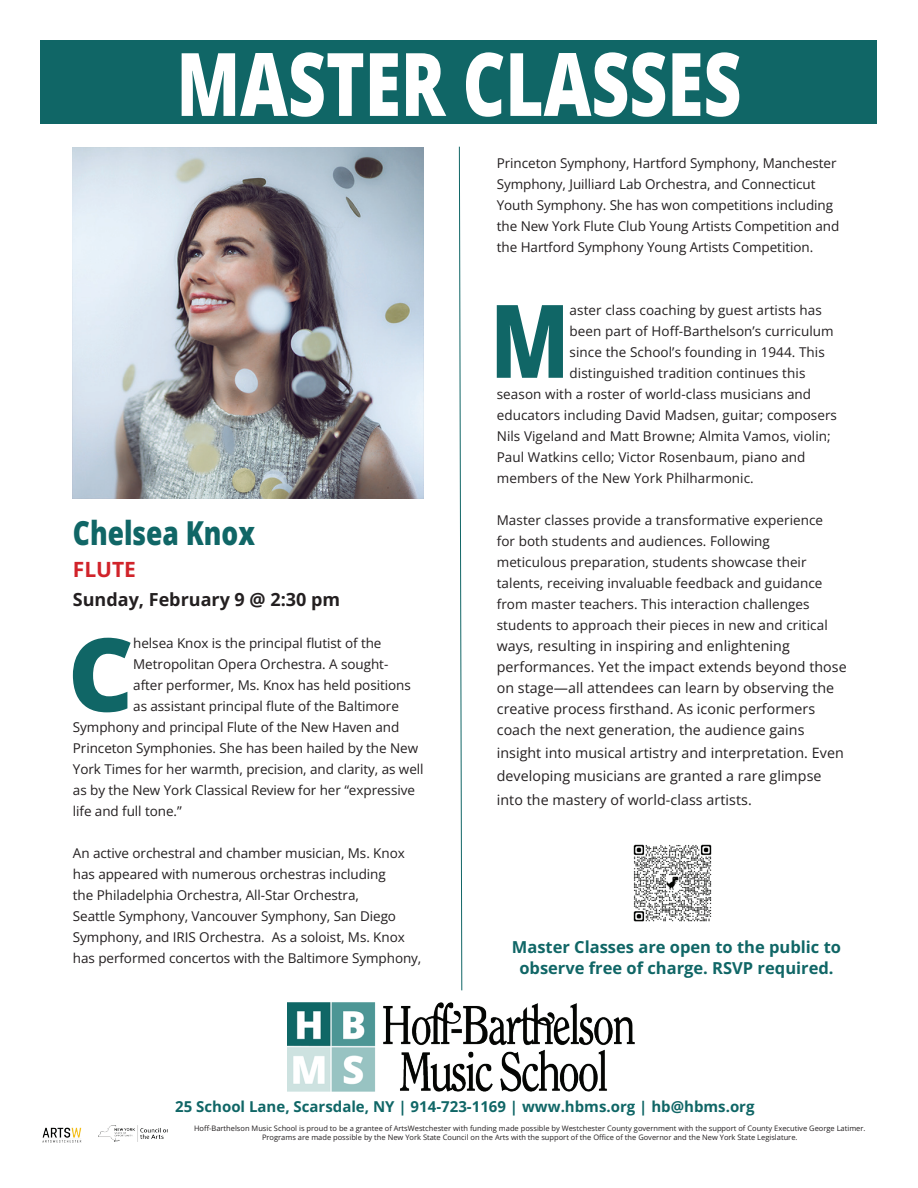
<style>
.page{position:relative;width:918px;height:1188px;background:#fff}
.page>*{position:absolute;margin:0;border:0;box-sizing:border-box;transform-origin:0 0}
.t1{font:800 101.7px "Open Sans";color:#106666}
.t2{font:800 101.7px "Open Sans";color:#106666;scale:.8 1}
.t3{font:800 87.75px "Open Sans";color:#fff;scale:.75 1}
.t4{font:800 33px "Open Sans";color:#106666;scale:.8 1}
.t5{font:700 21px "Open Sans";color:#d1232a}
.t6{font:700 18px "Open Sans";color:#231f20}
.t7{font:700 16.5px/21px "Open Sans";color:#106666;text-align:center}
.t8{font:700 15px "Open Sans";color:#106666}
.t9{font:14.25px/21px "Open Sans";letter-spacing:.005em;color:#231f20}
.t10{font:13.5px/21px "Open Sans";letter-spacing:-.005em;color:#231f20}
.t11{font:7.5px/9px "Open Sans";color:#231f20;text-align:center}
</style>
<div class="page">
<img style="left:73px;top:147px;width:351px;height:351px">
<svg style="left:459px;top:146px;width:4px;height:845px"></svg>
<div style="left:40px;top:40px;width:838px;height:84px;background:#106666"></div>
<img style="left:288px;top:1003px;width:346px;height:88px">
<img style="left:42px;top:1127px;width:40px;height:16px">
<img style="left:99px;top:1125px;width:69px;height:17px">
<img style="left:633px;top:844px;width:79px;height:78px">
<h2 class="t3" style="left:177px;top:17px;width:755px">MASTER CLASSES</h2>
<h3 class="t4" style="left:73px;top:508px;width:229px">Chelsea Knox</h3>
<h3 class="t5" style="left:73px;top:555px;width:65px">FLUTE</h3>
<h3 class="t6" style="left:73px;top:587px;width:269px">Sunday, February 9 @ 2:30 pm</h3>
<h1 class="t1" style="left:68px;top:597px;width:68px">C</h1>
<p class="t10" style="left:133px;top:633px;width:250px">helsea Knox is the principal flutist of the</p>
<p class="t10" style="left:133px;top:654px;width:257px">Metropolitan Opera Orchestra. A sought-</p>
<p class="t10" style="left:133px;top:675px;width:279px">after performer, Ms. Knox has held positions</p>
<p class="t10" style="left:133px;top:696px;width:267px">as assistant principal flute of the Baltimore</p>
<p class="t10" style="left:73px;top:717px;width:328px">Symphony and principal Flute of the New Haven and</p>
<p class="t10" style="left:73px;top:738px;width:347px">Princeton Symphonies. She has been hailed by the New</p>
<p class="t10" style="left:73px;top:759px;width:352px">York Times for her warmth, precision, and clarity, as well</p>
<p class="t10" style="left:73px;top:780px;width:344px">as by the New York Classical Review for her “expressive</p>
<p class="t10" style="left:73px;top:801px;width:110px">life and full tone.”</p>
<p class="t10" style="left:73px;top:843px;width:350px">An active orchestral and chamber musician, Ms. Knox has appeared with numerous orchestras including<br>the Philadelphia Orchestra, All-Star Orchestra,<br>Seattle Symphony, Vancouver Symphony, San Diego Symphony, and IRIS Orchestra. As a soloist, Ms. Knox has performed concertos with the Baltimore Symphony,</p>
<p class="t10" style="left:497px;top:152px;width:344px">Princeton Symphony, Hartford Symphony, Manchester Symphony, Juilliard Lab Orchestra, and Connecticut Youth Symphony. She has won competitions including the New York Flute Club Young Artists Competition and the Hartford Symphony Young Artists Competition.</p>
<h1 class="t2" style="left:491px;top:263px;width:100px">M</h1>
<p class="t10" style="left:570px;top:299px;width:254px">aster class coaching by guest artists has</p>
<p class="t10" style="left:570px;top:320px;width:266px">been part of Hoff-Barthelson’s curriculum</p>
<p class="t10" style="left:570px;top:341px;width:257px">since the School’s founding in 1944. This</p>
<p class="t10" style="left:570px;top:362px;width:237px">distinguished tradition continues this</p>
<p class="t10" style="left:497px;top:383px;width:316px">season with a roster of world-class musicians and</p>
<p class="t10" style="left:497px;top:404px;width:342px">educators including David Madsen, guitar; composers</p>
<p class="t10" style="left:497px;top:425px;width:335px">Nils Vigeland and Matt Browne; Almita Vamos, violin;</p>
<p class="t10" style="left:497px;top:446px;width:310px">Paul Watkins cello; Victor Rosenbaum, piano and</p>
<p class="t10" style="left:497px;top:467px;width:259px">members of the New York Philharmonic.</p>
<p class="t10" style="left:497px;top:509px;width:332px">Master classes provide a transformative experience for both students and audiences. Following meticulous preparation, students showcase their talents, receiving invaluable feedback and guidance from master teachers. This interaction challenges students to approach their pieces in new and critical</p>
<p class="t9" style="left:497px;top:635px;width:351px">ways, resulting in inspiring and enlightening performances. Yet the impact extends beyond those on stage—all attendees can learn by observing the creative process firsthand. As iconic performers coach the next generation, the audience gains</p>
<p class="t9" style="left:497px;top:741px;width:349px;line-height:23.2px">insight into musical artistry and interpretation. Even developing musicians are granted a rare glimpse into the mastery of world-class artists.</p>
<p class="t7" style="left:512px;top:936px;width:331px">Master Classes are open to the public to observe free of charge. RSVP required.</p>
<p class="t8" style="left:175px;top:1096px;width:581px">25 School Lane, Scarsdale, NY | 914-723-1169 | www.hbms.org | hb@hbms.org</p>
<p class="t11" style="left:194px;top:1123px;width:673px">Hoff-Barthelson Music School is proud to be a grantee of ArtsWestchester with funding made possible by Westchester County government with the support of County Executive George Latimer.<br>Programs are made possible by the New York State Council on the Arts with the support of the Office of the Governor and the New York State Legislature.</p>
</div>
